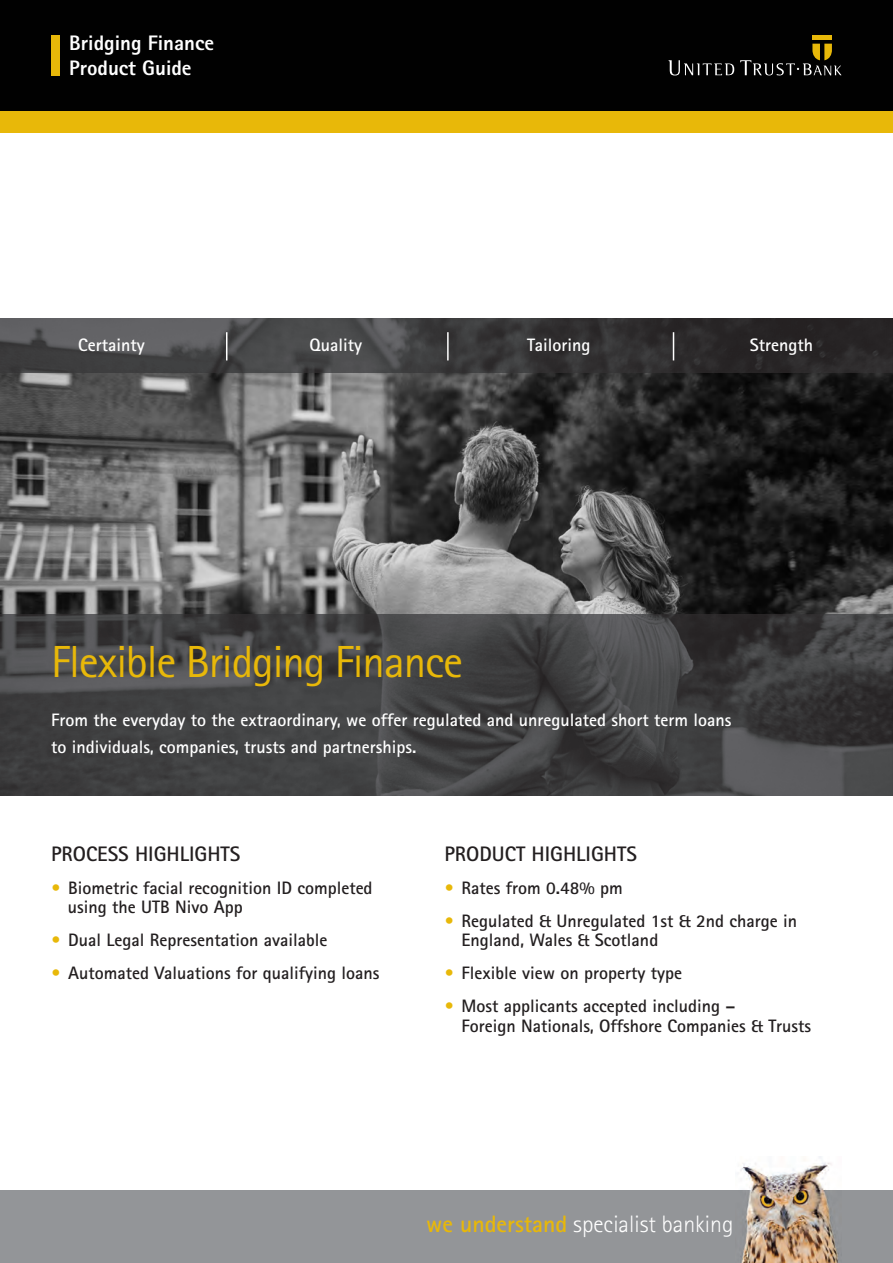
<style>
.page{position:relative;width:893px;height:1263px;background:#fff}
.page>*{position:absolute;margin:0;border:0;box-sizing:border-box;transform-origin:0 0}
.t1{font:45px "Rotis Sans Serif";letter-spacing:-.025em;color:#e8b809}
.t2{font:300 23.85px "Rotis Sans Serif";color:#fff}
.t3{font:700 21px "Rotis Sans Serif";color:#231f20}
.t4{font:800 21px/25.2px "Rotis Sans Serif";color:#fff}
.t5{font:700 18px/19.5px "Rotis Sans Serif";color:#231f20}
.t6{font:700 18px/27px "Rotis Sans Serif";color:#fff}
.s1{color:#e8b809}
.s2{font-weight:700;color:#e8b809}
</style>
<div class="page">
<img style="left:0;top:318px;width:893px;height:296px">
<img style="left:0;top:614px;width:893px;height:181px">
<div style="left:0;top:0;width:893px;height:111px;background:#010101"></div>
<div style="left:51px;top:35px;width:9px;height:40px;background:#e8b809"></div>
<svg style="left:668px;top:60px;width:66px;height:15px"></svg>
<hr style="left:812px;top:36px;width:20px;height:4px;background:#e8b809">
<svg style="left:740px;top:44px;width:102px;height:31px"></svg>
<img style="left:0;top:319px;width:893px;height:53px">
<div style="left:0;top:111px;width:893px;height:22px;background:#e8b809"></div>
<div style="left:0;top:1190px;width:893px;height:73px;background:#939598"></div>
<svg style="left:226px;top:332px;width:1px;height:28px"></svg>
<hr style="left:447px;top:332px;width:2px;height:28px;background:#fff">
<svg style="left:673px;top:332px;width:1px;height:28px"></svg>
<img style="left:740px;top:1156px;width:99px;height:107px">
<p class="t4" style="left:69px;top:32px;width:147px">Bridging Finance<br>Product Guide</p>
<p class="t6" style="left:78px;top:334px;width:68px">Certainty</p>
<p class="t6" style="left:309px;top:334px;width:54px">Quality</p>
<p class="t6" style="left:527px;top:334px;width:65px">Tailoring</p>
<p class="t6" style="left:750px;top:334px;width:65px">Strength</p>
<h1 class="t1" style="left:51px;top:646px;width:414px">Flexible Bridging Finance</h1>
<p class="t6" style="left:51px;top:708px;width:682px">From the everyday to the extraordinary, we offer regulated and unregulated short term loans to individuals, companies, trusts and partnerships.</p>
<p class="t3" style="left:51px;top:846px;width:191px">PROCESS HIGHLIGHTS</p>
<p class="t5" style="left:68px;top:879px;width:306px;text-indent:-17px"><span class="s1">•</span> Biometric facial recognition ID completed using the UTB Nivo App</p>
<p class="t5" style="left:51px;top:932px;width:278px"><span class="s1">•</span> Dual Legal Representation available</p>
<p class="t5" style="left:51px;top:965px;width:330px"><span class="s1">•</span> Automated Valuations for qualifying loans</p>
<p class="t3" style="left:444px;top:846px;width:194px">PRODUCT HIGHLIGHTS</p>
<p class="t5" style="left:444px;top:879px;width:180px"><span class="s1">•</span> Rates from 0.48% pm</p>
<p class="t5" style="left:461px;top:912px;width:337px;text-indent:-17px"><span class="s1">•</span> Regulated &amp; Unregulated 1st &amp; 2nd charge in<br>England, Wales &amp; Scotland</p>
<p class="t5" style="left:444px;top:965px;width:239px"><span class="s1">•</span> Flexible view on property type</p>
<p class="t5" style="left:461px;top:998px;width:351px;text-indent:-17px"><span class="s1">•</span> Most applicants accepted including –<br>Foreign Nationals, Offshore Companies &amp; Trusts</p>
<h2 class="t2" style="left:426px;top:1216px;width:309px"><span class="s2">we understand</span> specialist banking</h2>
</div>
